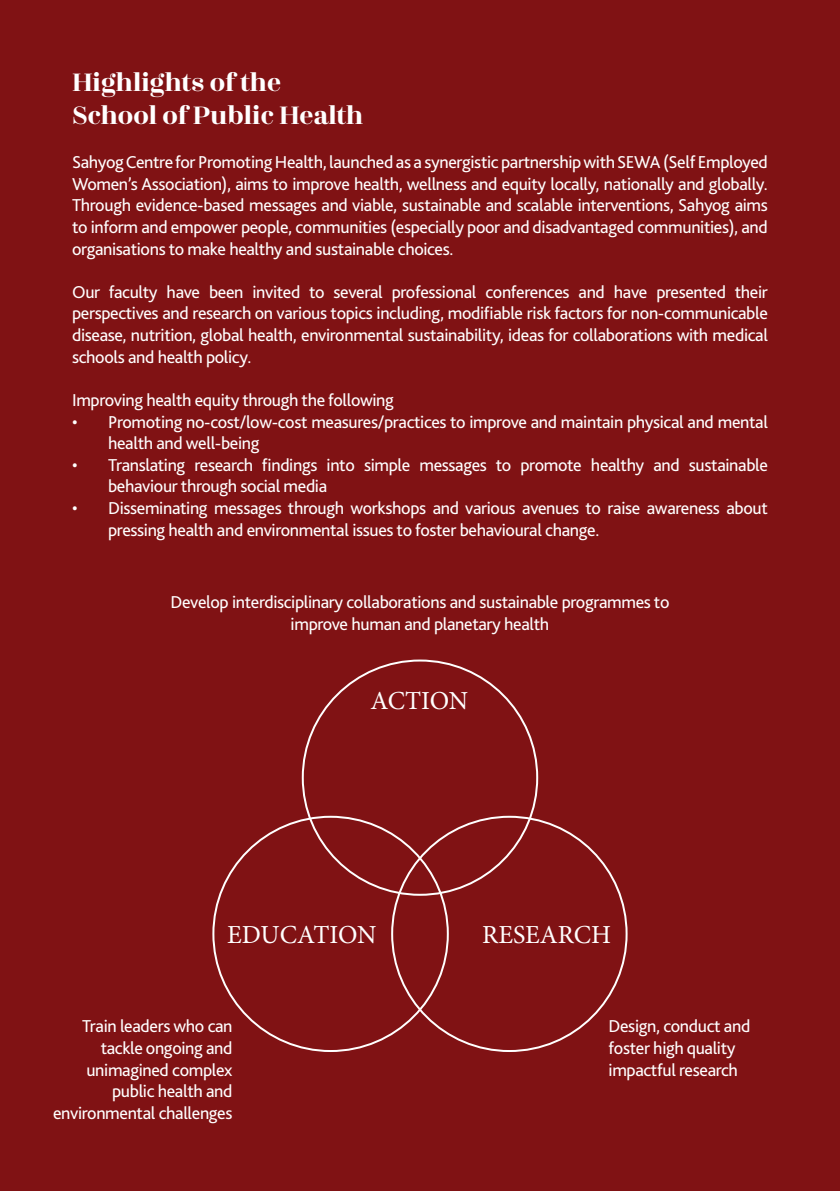
<style>
.page{position:relative;width:840px;height:1191px;background:#fff}
.page>*{position:absolute;margin:0;border:0;box-sizing:border-box;transform-origin:0 0}
.t1{font:700 28px/33.6px "Zahrah";letter-spacing:-.02em;color:#fff}
.t2{font:26px "Minion Pro";color:#fff}
.t3{font:18px/21.6px "Bliss 2";letter-spacing:-.02em;color:#fff}
</style>
<div class="page">
<div style="left:0;top:0;width:839px;height:1191px;background:#801214"></div>
<h1 class="t1" style="left:72px;top:65px;width:293px">Highlights of the<br>School of Public Health</h1>
<p class="t3" style="left:72px;top:151px;width:697px;text-align:justify">Sahyog Centre for Promoting Health, launched as a synergistic partnership with SEWA (Self Employed Women’s Association), aims to improve health, wellness and equity locally, nationally and globally.<br>Through evidence-based messages and viable, sustainable and scalable interventions, Sahyog aims to inform and empower people, communities (especially poor and disadvantaged communities), and organisations to make healthy and sustainable choices.</p>
<p class="t3" style="left:72px;top:281px;width:697px;text-align:justify">Our faculty have been invited to several professional conferences and have presented their perspectives and research on various topics including, modifiable risk factors for non-communicable disease, nutrition, global health, environmental sustainability, ideas for collaborations with medical schools and health policy.</p>
<p class="t3" style="left:72px;top:389px;width:323px">Improving health equity through the following</p>
<p class="t3" style="left:108px;top:410px;width:661px;text-indent:-36px">• Promoting no-cost/low-cost measures/practices to improve and maintain physical and mental health and well-being</p>
<p class="t3" style="left:108px;top:453px;width:661px;text-indent:-36px">• Translating research findings into simple messages to promote healthy and sustainable behaviour through social media</p>
<p class="t3" style="left:108px;top:497px;width:661px;text-indent:-36px">• Disseminating messages through workshops and various avenues to raise awareness about pressing health and environmental issues to foster behavioural change.</p>
<p class="t3" style="left:170px;top:591px;width:500px;text-align:center">Develop interdisciplinary collaborations and sustainable programmes to improve human and planetary health</p>
<h2 class="t2" style="left:370px;top:683px;width:99px">ACTION</h2>
<h2 class="t2" style="left:227px;top:917px;width:151px">EDUCATION</h2>
<h2 class="t2" style="left:482px;top:917px;width:130px">RESEARCH</h2>
<p class="t3" style="left:53px;top:1015px;width:181px;text-align:right">Train leaders who can tackle ongoing and unimagined complex public health and environmental challenges</p>
<p class="t3" style="left:608px;top:1015px;width:143px">Design, conduct and foster high quality impactful research</p>
</div>
